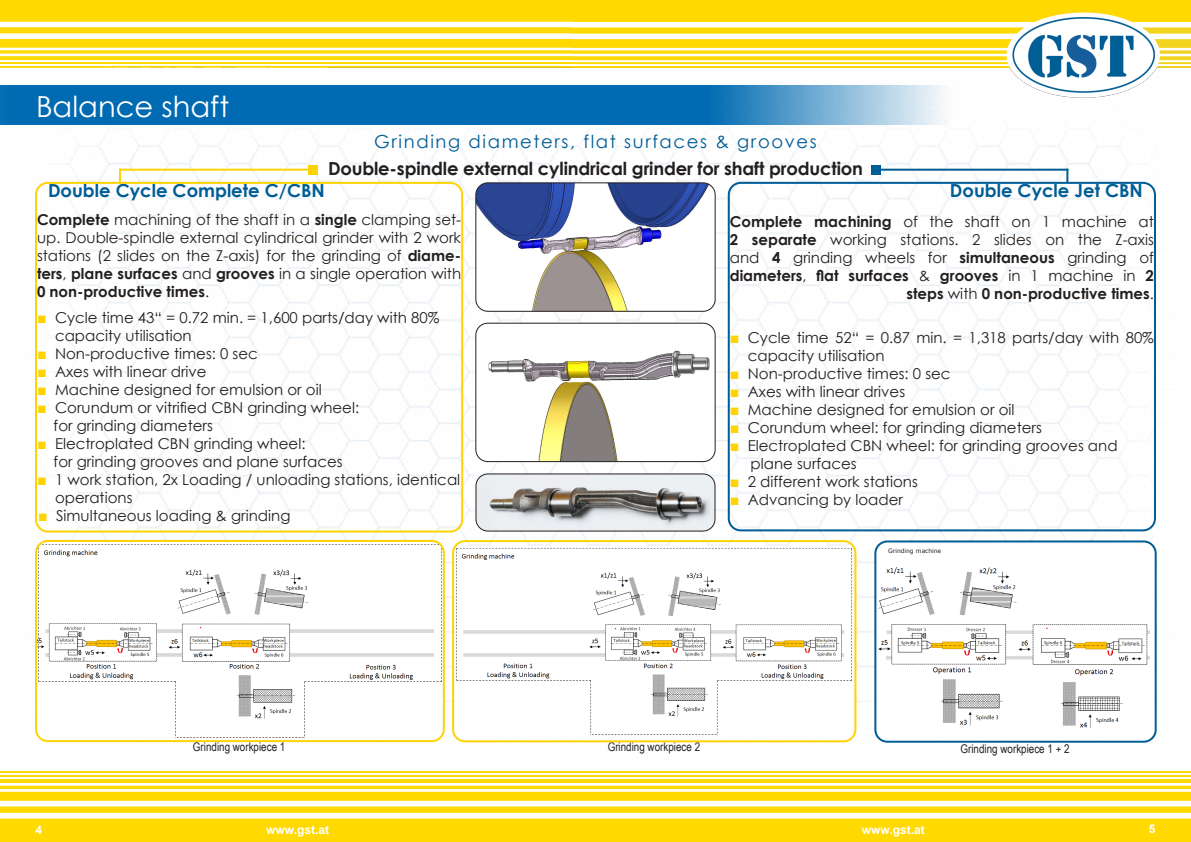
<style>
.page{position:relative;width:1191px;height:842px;background:#fff}
.page>*{position:absolute;margin:0;border:0;box-sizing:border-box;transform-origin:0 0}
.t1{font:29px "Century Gothic";color:#fff}
.t2{font:700 18px "Century Gothic";letter-spacing:-.01em;color:#231f20}
.t3{font:700 18px "Century Gothic";color:#005d95}
.t4{font:18px "Century Gothic";letter-spacing:.09em;color:#005d95}
.t5{font:15px/18px "Century Gothic";color:#231f20}
.t6{font:700 15px "Century Gothic";color:#231f20}
.t7{font:12px "Arial Narrow";color:#231f20}
.t8{font:700 12px "Arial";color:#fff}
.t9{font:6px "Verdana";color:#231f20}
.s1{font-weight:700}
.s2{font-family:"Arial";font-weight:700;font-size:16px;color:#fed304}
.s3{font-weight:400}
</style>
<div class="page">
<img style="left:0;top:771px;width:1191px;height:71px">
<img style="left:35px;top:130px;width:1122px;height:613px">
<img style="left:0;top:0;width:572px;height:68px">
<img style="left:572px;top:0;width:619px;height:98px">
<img style="left:476px;top:183px;width:239px;height:128px">
<div style="left:475px;top:182px;width:240px;height:130px;border:1px solid #231f20;border-radius:12px"></div>
<img style="left:476px;top:323px;width:239px;height:139px">
<div style="left:475px;top:323px;width:240px;height:139px;border:1px solid #231f20;border-radius:12px"></div>
<img style="left:0;top:85px;width:988px;height:40px">
<img style="left:476px;top:474px;width:239px;height:57px">
<div style="left:475px;top:473px;width:240px;height:59px;border:1px solid #231f20;border-radius:12px"></div>
<div style="left:35px;top:182px;width:428px;height:350px;border:2px solid #fed304;border-radius:12px"></div>
<div style="left:728px;top:182px;width:428px;height:349px;border:2px solid #005d95;border-radius:12px"></div>
<hr style="left:879px;top:169px;width:189px;height:2px;background:#005d95">
<hr style="left:119px;top:169px;width:189px;height:2px;background:#fed304">
<svg style="left:119px;top:171px;width:2px;height:12px"></svg>
<svg style="left:1066px;top:170px;width:2px;height:13px"></svg>
<div style="left:308px;top:165px;width:10px;height:10px;background:#fed304"></div>
<div style="left:871px;top:165px;width:10px;height:10px;background:#005d95"></div>
<img style="left:36px;top:543px;width:408px;height:196px">
<div style="left:35px;top:540px;width:410px;height:202px;border:2px solid #fed304;border-radius:12px"></div>
<img style="left:455px;top:546px;width:398px;height:191px">
<div style="left:452px;top:540px;width:404px;height:202px;border:2px solid #fed304;border-radius:12px"></div>
<img style="left:875px;top:541px;width:280px;height:201px">
<div style="left:874px;top:540px;width:282px;height:203px;border:2px solid #005d95;border-radius:12px"></div>
<div style="left:880px;top:545px;width:52px;height:9px;background:#fff"></div>
<div style="left:879px;top:546px;width:52px;height:9px;background:#fff"></div>
<p class="t1" style="left:36px;top:86px;width:195px">Balance shaft</p>
<p class="t4" style="left:374px;top:129px;width:444px">Grinding diameters, flat surfaces &amp; grooves</p>
<p class="t2" style="left:328px;top:155px;width:536px">Double-spindle external cylindrical grinder for shaft production</p>
<p class="t3" style="left:48px;top:177px;width:278px">Double Cycle Complete C/CBN</p>
<p class="t5" style="left:37px;top:210px;width:426px;text-align:justify"><span class="s1">Complete</span> machining of the shaft in a <span class="s1">single</span> clamping set&shy;up. Double-spindle external cylindrical grinder with 2 work stations (2 slides on the Z-axis) for the grinding of <span class="s1">diame&shy;ters</span>, <span class="s1">plane surfaces</span> and <span class="s1">grooves</span> in a single operation with <span class="s1">0 non-productive times</span>.</p>
<p class="t5" style="left:55px;top:308px;width:386px;text-indent:-18px"><span class="s2">■</span> Cycle time 43“ = 0.72 min. = 1,600 parts/day with 80% capacity utilisation</p>
<p class="t5" style="left:37px;top:344px;width:222px"><span class="s2">■</span> Non-productive times: 0 sec</p>
<p class="t5" style="left:37px;top:362px;width:171px"><span class="s2">■</span> Axes with linear drive</p>
<p class="t5" style="left:37px;top:380px;width:286px"><span class="s2">■</span> Machine designed for emulsion or oil</p>
<p class="t5" style="left:37px;top:398px;width:324px"><span class="s2">■</span> Corundum or vitrified CBN grinding wheel:</p>
<p class="t5" style="left:54px;top:416px;width:161px">for grinding diameters</p>
<p class="t5" style="left:37px;top:434px;width:270px"><span class="s2">■</span> Electroplated CBN grinding wheel:</p>
<p class="t5" style="left:54px;top:452px;width:290px">for grinding grooves and plane surfaces</p>
<p class="t5" style="left:55px;top:470px;width:407px;text-indent:-18px"><span class="s2">■</span> 1 work station, 2x Loading / unloading stations, identical operations</p>
<p class="t5" style="left:38px;top:506px;width:254px"><span class="s2">■</span> Simultaneous loading &amp; grinding</p>
<p class="t3" style="left:950px;top:177px;width:194px">Double Cycle Jet CBN</p>
<p class="t5" style="left:730px;top:212px;width:426px;text-align:justify"><span class="s1">Complete machining</span> of the shaft on 1 machine at <span class="s1">2 separate</span> working stations. 2 slides on the Z-axis and <span class="s1">4</span> grinding wheels for <span class="s1">simultaneous</span> grinding of</p>
<p class="t6" style="left:730px;top:264px;width:425px">diameters<span class="s3">,</span> flat surfaces <span class="s3">&amp;</span> grooves <span class="s3">in 1 machine in</span> 2</p>
<p class="t6" style="left:906px;top:282px;width:249px">steps <span class="s3">with</span> 0 non-productive times<span class="s3">.</span></p>
<p class="t5" style="left:748px;top:328px;width:408px;text-indent:-18px"><span class="s2">■</span> Cycle time 52“ = 0.87 min. = 1,318 parts/day with 80% capacity utilisation</p>
<p class="t5" style="left:730px;top:364px;width:222px"><span class="s2">■</span> Non-productive times: 0 sec</p>
<p class="t5" style="left:730px;top:382px;width:177px"><span class="s2">■</span> Axes with linear drives</p>
<p class="t5" style="left:730px;top:400px;width:286px"><span class="s2">■</span> Machine designed for emulsion or oil</p>
<p class="t5" style="left:730px;top:418px;width:314px"><span class="s2">■</span> Corundum wheel: for grinding diameters</p>
<p class="t5" style="left:730px;top:436px;width:389px"><span class="s2">■</span> Electroplated CBN wheel: for grinding grooves and</p>
<p class="t5" style="left:750px;top:454px;width:108px">plane surfaces</p>
<p class="t5" style="left:730px;top:472px;width:190px"><span class="s2">■</span> 2 different work stations</p>
<p class="t5" style="left:730px;top:490px;width:175px"><span class="s2">■</span> Advancing by loader</p>
<p class="t9" style="left:888px;top:547px;width:55px">Grinding machine</p>
<p class="t7" style="left:193px;top:738px;width:94px">Grinding workpiece 1</p>
<p class="t7" style="left:607px;top:738px;width:94px">Grinding workpiece 2</p>
<p class="t7" style="left:960px;top:740px;width:111px">Grinding workpiece 1 + 2</p>
<p class="t8" style="left:36px;top:821px;width:8px">4</p>
<p class="t8" style="left:266px;top:821px;width:64px">www.gst.at</p>
<p class="t8" style="left:861px;top:821px;width:64px">www.gst.at</p>
<p class="t8" style="left:1148px;top:821px;width:8px">5</p>
</div>
